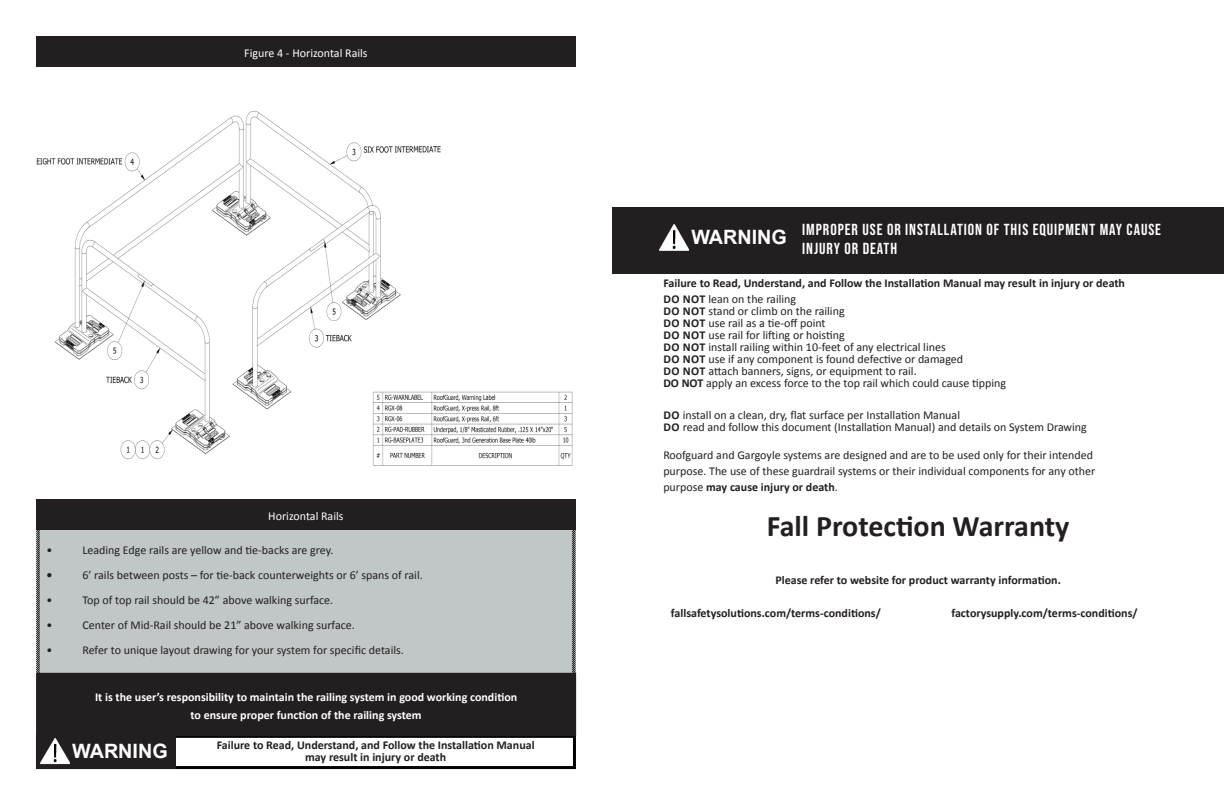
<style>
.page{position:relative;width:1224px;height:792px;background:#fff}
.page>*{position:absolute;margin:0;border:0;box-sizing:border-box;transform-origin:0 0}
.t1{font:700 30px "Calibri";color:#231f20}
.t2{font:700 19.8px "Arial";color:#fff}
.t3{font:700 16px/19.2px "Bebas Neue Pro";letter-spacing:.06em;color:#fff}
.t4{font:12px/12px "Calibri";color:#231f20}
.t5{font:700 12px/16px "Calibri";color:#231f20}
.t6{font:700 12px/18px "Calibri";color:#fff;text-align:center}
.t7{font:12px "Calibri";color:#fff}
.s1{font-weight:400}
.s2{font-weight:700}
</style>
<div class="page">
<div style="left:36px;top:529px;width:541px;height:207px;background:#c1c6c7"></div>
<img style="left:36px;top:111px;width:537px;height:355px">
<div style="left:36px;top:36px;width:540px;height:30px;background:#231f20"></div>
<div style="left:36px;top:499px;width:540px;height:30px;background:#231f20"></div>
<div style="left:36px;top:735px;width:540px;height:34px;border:3px solid #000"></div>
<div style="left:36px;top:735px;width:139px;height:34px;background:#231f20"></div>
<img style="left:40px;top:739px;width:29px;height:31px">
<div style="left:37px;top:673px;width:539px;height:63px;background:#231f20"></div>
<div style="left:612px;top:207px;width:612px;height:66px;background:#231f20"></div>
<img style="left:659px;top:225px;width:29px;height:26px">
<p class="t7" style="left:244px;top:45px;width:125px">Figure 4 - Horizontal Rails</p>
<p class="t7" style="left:268px;top:512px;width:77px">Horizontal Rails</p>
<p class="t4" style="left:46px;top:545px;width:7px">•</p>
<p class="t4" style="left:82px;top:544px;width:253px">Leading Edge rails are yellow and tie-backs are grey.</p>
<p class="t5" style="left:46px;top:568px;width:7px">•</p>
<p class="t4" style="left:82px;top:569px;width:342px">6’ rails between posts – for tie-back counterweights or 6’ spans of rail.</p>
<p class="t4" style="left:46px;top:594px;width:7px">•</p>
<p class="t4" style="left:82px;top:594px;width:252px">Top of top rail should be 42” above walking surface.</p>
<p class="t4" style="left:46px;top:619px;width:7px">•</p>
<p class="t4" style="left:82px;top:619px;width:274px">Center of Mid-Rail should be 21” above walking surface.</p>
<p class="t4" style="left:46px;top:645px;width:7px">•</p>
<p class="t4" style="left:82px;top:645px;width:323px">Refer to unique layout drawing for your system for specific details.</p>
<p class="t6" style="left:95px;top:687px;width:424px">It is the user’s responsibility to maintain the railing system in good working condition to ensure proper function of the railing system</p>
<p class="t5" style="left:217px;top:737px;width:319px">Failure to Read, Understand, and Follow the Installation Manual</p>
<h2 class="t2" style="left:72px;top:740px;width:97px">WARNING</h2>
<p class="t5" style="left:305px;top:749px;width:143px">may result in injury or death</p>
<h2 class="t2" style="left:691px;top:226px;width:97px">WARNING</h2>
<h3 class="t3" style="left:802px;top:220px;width:360px">IMPROPER USE OR INSTALLATION OF THIS EQUIPMENT MAY CAUSE<br>INJURY OR DEATH</h3>
<p class="t5" style="left:663px;top:274px;width:463px">Failure to Read, Understand, and Follow the Installation Manual may result in injury or death<br>DO NOT <span class="s1">lean on the railing</span></p>
<p class="t4" style="left:663px;top:304px;width:344px"><span class="s2">DO NOT</span> stand or climb on the railing<br><span class="s2">DO NOT</span> use rail as a tie-off point<br><span class="s2">DO NOT</span> use rail for lifting or hoisting<br><span class="s2">DO NOT</span> install railing within 10-feet of any electrical lines<br><span class="s2">DO NOT</span> use if any component is found defective or damaged<br><span class="s2">DO NOT</span> attach banners, signs, or equipment to rail.<br><span class="s2">DO NOT</span> apply an excess force to the top rail which could cause tipping</p>
<p class="t4" style="left:664px;top:408px;width:425px"><span class="s2">DO</span> install on a clean, dry, flat surface per Installation Manual<br><span class="s2">DO</span> read and follow this document (Installation Manual) and details on System Drawing</p>
<p class="t4" style="left:663px;top:448px;width:433px;line-height:16px">Roofguard and Gargoyle systems are designed and are to be used only for their intended purpose. The use of these guardrail systems or their individual components for any other purpose <span class="s2">may cause injury or death</span>.</p>
<h1 class="t1" style="left:767px;top:505px;width:304px">Fall Protection Warranty</h1>
<p class="t5" style="left:775px;top:572px;width:287px">Please refer to website for product warranty information.</p>
<p class="t5" style="left:671px;top:604px;width:211px">fallsafetysolutions.com/terms-conditions/</p>
<p class="t5" style="left:951px;top:604px;width:188px">factorysupply.com/terms-conditions/</p>
</div>
